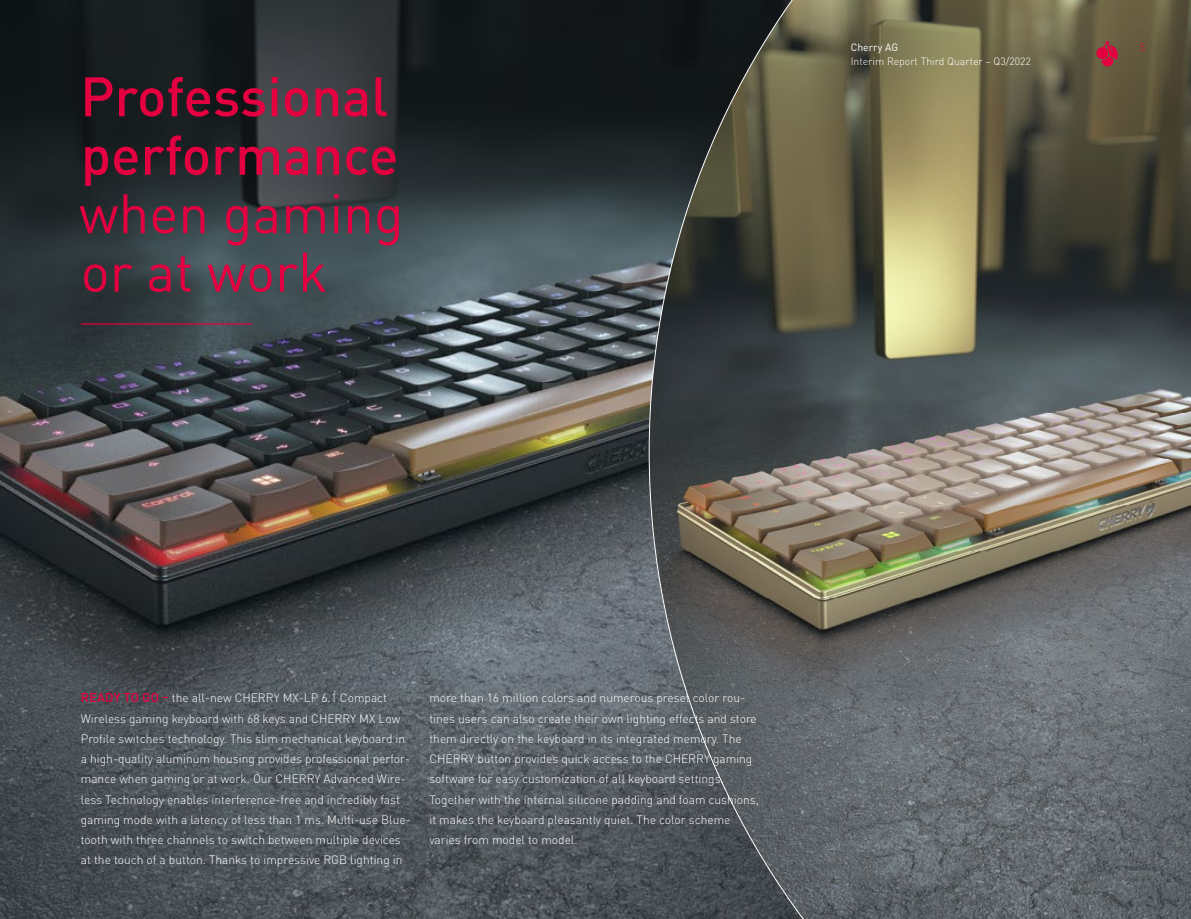
<style>
.page{position:relative;width:1191px;height:919px;background:#fff}
.page>*{position:absolute;margin:0;border:0;box-sizing:border-box;transform-origin:0 0}
.t1{font:500 54.75px/58.5px "CHERRYDIN Pro";color:#e40040}
.t2{font:54.75px/58.5px "CHERRYDIN Pro";color:#e40040}
.t3{font:300 12px/20.2px "CHERRYDIN Pro";color:#fff}
.t4{font:300 10.5px "CHERRYDIN Pro";color:#fff}
.t5{font:10.5px "CHERRYDIN Pro";color:#fff}
.t6{font:300 10.5px "CHERRYDIN Pro";color:#e40040}
.s1{font-weight:500;font-size:12.75px;color:#e40040}
</style>
<div class="page">
<img style="left:0;top:0;width:649px;height:918px">
<svg style="left:649px;top:0;width:542px;height:918px;background:#63635a"></svg>
<hr style="left:81px;top:323px;width:171px;height:1px;background:#e40040">
<svg style="left:1096px;top:41px;width:22px;height:26px"></svg>
<h1 class="t1" style="left:80px;top:61px;width:320px">Professional performance</h1>
<h1 class="t2" style="left:79px;top:179px;width:326px">when gaming or at work</h1>
<p class="t5" style="left:850px;top:39px;width:49px">Cherry AG</p>
<p class="t6" style="left:1140px;top:39px;width:7px">5</p>
<p class="t4" style="left:850px;top:53px;width:182px">Interim Report Third Quarter – Q3/2022</p>
<p class="t3" style="left:81px;top:686px;width:331px"><span class="s1">READY TO GO –</span> the all-new CHERRY MX-LP 6.1 Compact Wireless gaming keyboard with 68 keys and CHERRY MX Low Profile switches technology. This slim mechanical keyboard in a high-quality aluminum housing provides professional perfor&shy;mance when gaming or at work. Our CHERRY Advanced Wire&shy;less Technology enables interference-free and incredibly fast gaming mode with a latency of less than 1 ms. Multi-use Blue&shy;tooth with three channels to switch between multiple devices at the touch of a button. Thanks to impressive RGB lighting in</p>
<p class="t3" style="left:429px;top:686px;width:331px">more than 16 million colors and numerous preset color rou&shy;tines users can also create their own lighting effects and store them directly on the keyboard in its integrated memory. The CHERRY button provides quick access to the CHERRY gaming software for easy customization of all keyboard settings.<br>Together with the internal silicone padding and foam cushions, it makes the keyboard pleasantly quiet. The color scheme varies from model to model.</p>
</div>
